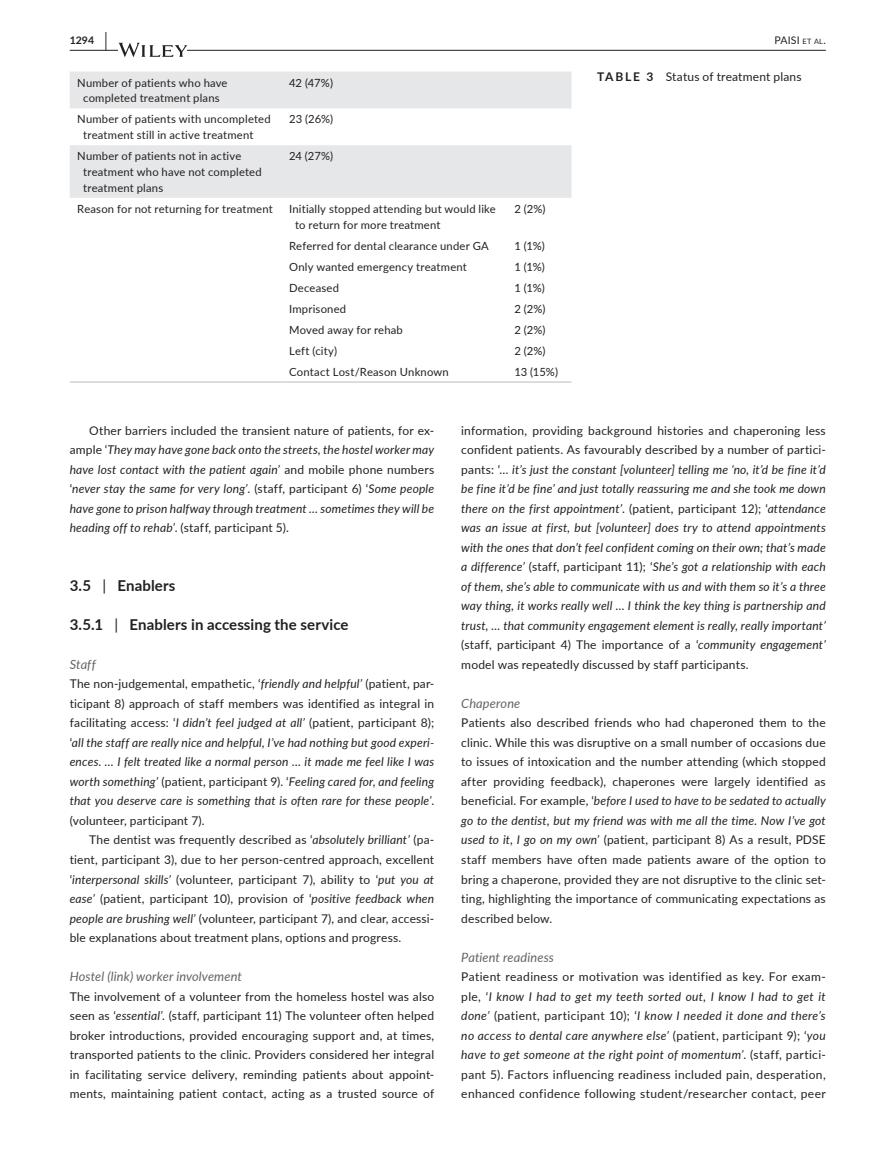
<style>
.page{position:relative;width:893px;height:1174px;background:#fff}
.page>*{position:absolute;margin:0;border:0;box-sizing:border-box;transform-origin:0 0}
.t1{font:700 15px "Lato";letter-spacing:.01em;color:#231f20}
.t2{font:italic 12.75px "Lato";letter-spacing:.01em;color:#636366}
.t3{font:12px/19.5px "Lato";letter-spacing:.015em;color:#231f20;text-align:justify}
.t4{font:italic 12px/19.5px "Lato";letter-spacing:.015em;color:#231f20;text-align:justify}
.t5{font:11.25px/15.8px "Lato";letter-spacing:.02em;color:#231f20}
.t6{font:10.5px "Lato";letter-spacing:.015em;color:#231f20}
.t7{font:700 10.5px "Lato";color:#231f20}
.s1{font-size:19.5px}
.s2{font-size:7.35px}
.s3{font-weight:700}
.s4{font-style:normal}
.s5{font-weight:400}
.s6{font-style:italic}
</style>
<div class="page">
<hr style="left:70px;top:50px;width:756px;height:1px;background:#231f20">
<svg style="left:119px;top:43px;width:68px;height:14px"></svg>
<svg style="left:70px;top:72px;width:501px;height:126px;fill:#e6e7e9"></svg>
<hr style="left:70px;top:381px;width:212px;height:2px;background:#d1d2d4">
<hr style="left:282px;top:381px;width:225px;height:2px;background:#d1d2d4">
<hr style="left:507px;top:381px;width:64px;height:2px;background:#d1d2d4">
<p class="t7" style="left:70px;top:33px;width:39px">1294 <span class="s1">|</span></p>
<p class="t6" style="left:774px;top:33px;width:53px">PAISI <span class="s2">et al</span>.</p>
<p class="t5" style="left:77px;top:74px;width:152px;text-align:center">Number of patients who have completed treatment plans</p>
<p class="t5" style="left:289px;top:74px;width:45px">42 (47%)</p>
<p class="t5" style="left:83px;top:111px;width:189px;text-indent:-6px">Number of patients with uncompleted treatment still in active treatment</p>
<p class="t5" style="left:289px;top:111px;width:46px">23 (26%)</p>
<p class="t5" style="left:83px;top:148px;width:180px;text-indent:-6px">Number of patients not in active treatment who have not completed treatment plans</p>
<p class="t5" style="left:289px;top:148px;width:46px">24 (27%)</p>
<p class="t5" style="left:77px;top:200px;width:197px">Reason for not returning for treatment</p>
<p class="t5" style="left:295px;top:200px;width:202px;text-indent:-6px">Initially stopped attending but would like to return for more treatment</p>
<p class="t5" style="left:514px;top:200px;width:33px">2 (2%)</p>
<p class="t5" style="left:289px;top:237px;width:201px">Referred for dental clearance under GA</p>
<p class="t5" style="left:514px;top:237px;width:32px">1 (1%)</p>
<p class="t5" style="left:289px;top:258px;width:179px">Only wanted emergency treatment</p>
<p class="t5" style="left:514px;top:258px;width:32px">1 (1%)</p>
<p class="t5" style="left:289px;top:279px;width:51px">Deceased</p>
<p class="t5" style="left:514px;top:279px;width:32px">1 (1%)</p>
<p class="t5" style="left:289px;top:300px;width:59px">Imprisoned</p>
<p class="t5" style="left:514px;top:300px;width:33px">2 (2%)</p>
<p class="t5" style="left:289px;top:321px;width:115px">Moved away for rehab</p>
<p class="t5" style="left:514px;top:321px;width:33px">2 (2%)</p>
<p class="t5" style="left:289px;top:342px;width:49px">Left (city)</p>
<p class="t5" style="left:514px;top:342px;width:33px">2 (2%)</p>
<p class="t5" style="left:289px;top:364px;width:161px">Contact Lost/Reason Unknown</p>
<p class="t5" style="left:514px;top:364px;width:45px">13 (15%)</p>
<p class="t3" style="left:597px;top:67px;width:206px"><span class="s3">TABLE 3</span> Status of treatment plans</p>
<p class="t4" style="left:70px;top:420px;width:366px;text-indent:20px"><span class="s4">Other barriers included the transient nature of patients, for ex&shy;ample ‘</span>They may have gone back onto the streets, the hostel worker may have lost contact with the patient again’ <span class="s4">and mobile phone numbers ‘</span>never stay the same for very long’<span class="s4">. (staff, participant 6) ‘</span>Some people have gone to prison halfway through treatment … sometimes they will be heading off to rehab’<span class="s4">. (staff, participant 5).</span></p>
<p class="t1" style="left:70px;top:574px;width:107px">3.5 <span class="s5">|</span> Enablers</p>
<p class="t1" style="left:70px;top:613px;width:280px">3.5.1 <span class="s5">|</span> Enablers in accessing the service</p>
<p class="t2" style="left:70px;top:655px;width:28px">Staff</p>
<p class="t4" style="left:70px;top:674px;width:366px"><span class="s4">The non-judgemental, empathetic, ‘</span>friendly and helpful’ <span class="s4">(patient, par&shy;ticipant 8) approach of staff members was identified as integral in facilitating access: ‘</span>I didn’t feel judged at all’ <span class="s4">(patient, participant 8); ‘</span>all the staff are really nice and helpful, I’ve had nothing but good experi&shy;ences. … I felt treated like a normal person … it made me feel like I was worth something’ <span class="s4">(patient, participant 9). ‘</span>Feeling cared for, and feeling that you deserve care is something that is often rare for these people’<span class="s4">. (volunteer, participant 7).</span></p>
<p class="t3" style="left:70px;top:830px;width:366px;text-indent:20px">The dentist was frequently described as ‘<span class="s6">absolutely brilliant’</span> (pa&shy;tient, participant 3), due to her person-centred approach, excellent ‘<span class="s6">interpersonal skills’</span> (volunteer, participant 7), ability to ‘<span class="s6">put you at ease’</span> (patient, participant 10), provision of ‘<span class="s6">positive feedback when people are brushing well’</span> (volunteer, participant 7), and clear, accessi&shy;ble explanations about treatment plans, options and progress.</p>
<p class="t2" style="left:70px;top:967px;width:174px">Hostel (link) worker involvement</p>
<p class="t3" style="left:70px;top:986px;width:366px">The involvement of a volunteer from the homeless hostel was also seen as ‘<span class="s6">essential’</span>. (staff, participant 11) The volunteer often helped broker introductions, provided encouraging support and, at times, transported patients to the clinic. Providers considered her integral in facilitating service delivery, reminding patients about appoint&shy;ments, maintaining patient contact, acting as a trusted source of</p>
<p class="t4" style="left:461px;top:420px;width:366px"><span class="s4">information, providing background histories and chaperoning less confident patients. As favourably described by a number of partici&shy;pants: ‘</span>… it’s just the constant [volunteer] telling me ‘no, it’d be fine it’d be fine it’d be fine’ and just totally reassuring me and she took me down there on the first appointment’<span class="s4">. (patient, participant 12); ‘</span>attendance was an issue at first, but [volunteer] does try to attend appointments with the ones that don’t feel confident coming on their own; that’s made a difference’ <span class="s4">(staff, participant 11); ‘</span>She’s got a relationship with each of them, she’s able to communicate with us and with them so it’s a three way thing, it works really well … I think the key thing is partnership and trust, … that community engagement element is really, really important’ <span class="s4">(staff, participant 4) The importance of a ‘</span>community engagement’ <span class="s4">model was repeatedly discussed by staff participants.</span></p>
<p class="t2" style="left:461px;top:694px;width:61px">Chaperone</p>
<p class="t3" style="left:461px;top:713px;width:366px">Patients also described friends who had chaperoned them to the clinic. While this was disruptive on a small number of occasions due to issues of intoxication and the number attending (which stopped after providing feedback), chaperones were largely identified as beneficial. For example, ‘<span class="s6">before I used to have to be sedated to actually go to the dentist, but my friend was with me all the time. Now I’ve got used to it, I go on my own’</span> (patient, participant 8) As a result, PDSE staff members have often made patients aware of the option to bring a chaperone, provided they are not disruptive to the clinic set&shy;ting, highlighting the importance of communicating expectations as described below.</p>
<p class="t2" style="left:461px;top:947px;width:94px">Patient readiness</p>
<p class="t3" style="left:461px;top:966px;width:366px">Patient readiness or motivation was identified as key. For exam&shy;ple, ‘<span class="s6">I know I had to get my teeth sorted out, I know I had to get it done’</span> (patient, participant 10); ‘<span class="s6">I know I needed it done and there’s no access to dental care anywhere else’</span> (patient, participant 9); ‘<span class="s6">you have to get someone at the right point of momentum’</span>. (staff, partici&shy;pant 5). Factors influencing readiness included pain, desperation, enhanced confidence following student/researcher contact, peer</p>
</div>
